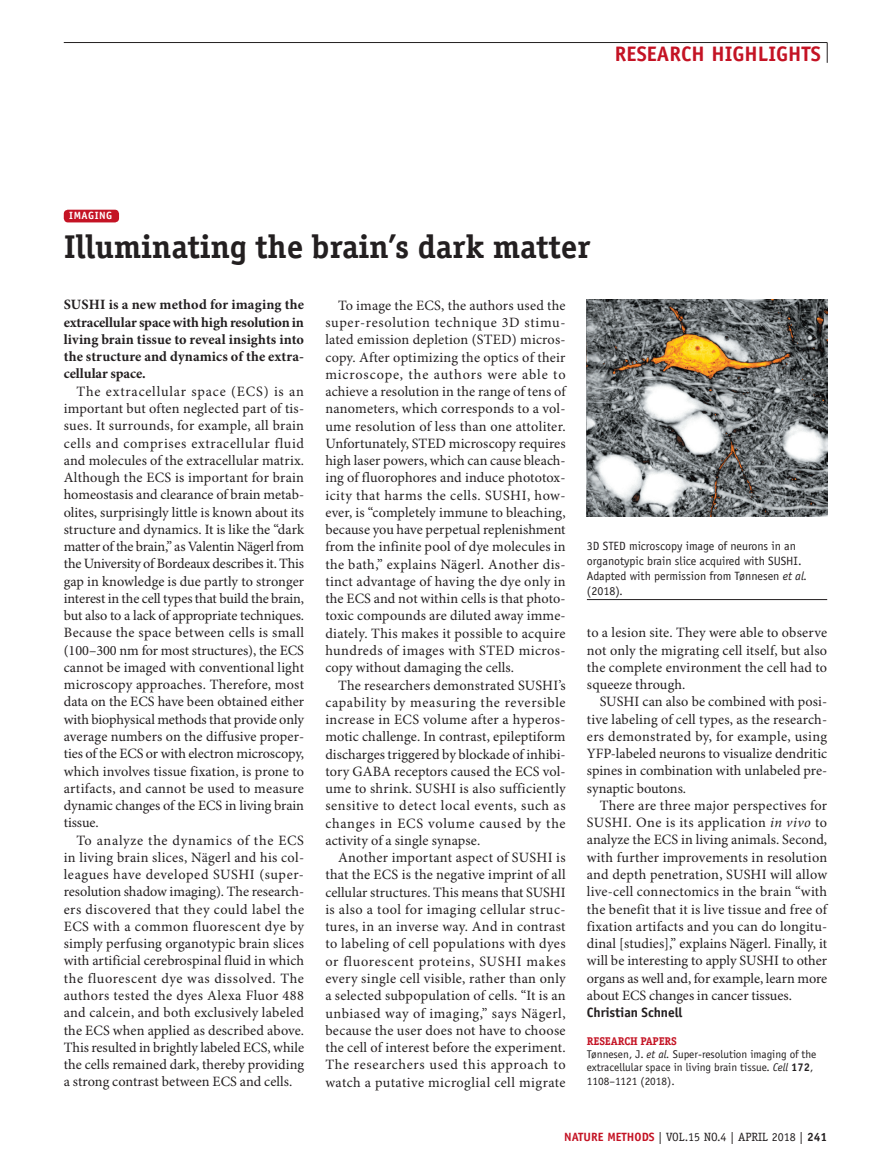
<style>
.page{position:relative;width:891px;height:1175px;background:#fff}
.page>*{position:absolute;margin:0;border:0;box-sizing:border-box;transform-origin:0 0}
.t1{font:700 33px "Officina Serif Std";letter-spacing:-.005em;color:#231f20}
.t2{font:700 21px "Officina Sans Std";color:#c41324}
.t3{font:14.25px/17.2px "Minion Pro";letter-spacing:.005em;color:#231f20;text-align:justify}
.t4{font:700 14.25px/17.2px "Minion Pro";letter-spacing:.005em;color:#231f20;text-align:justify}
.t5{font:700 13.5px "Officina Sans Std";letter-spacing:-.005em;color:#231f20}
.t6{font:12px/15px "Officina Sans Std";color:#231f20}
.t7{font:12px "Officina Serif Std";color:#231f20}
.t8{font:11.25px/13.2px "Officina Sans Std";color:#231f20}
.t9{font:700 11.25px "Officina Serif Std";letter-spacing:-.015em;color:#c41324}
.t10{font:700 10.5px "Officina Sans Std";letter-spacing:.05em;color:#fff}
.s1{font-style:italic}
.s2{font-weight:700}
.s3{font-family:"Officina Sans Std";font-weight:700;color:#c41324}
.s4{font-family:"Officina Sans Std";font-weight:700}
</style>
<div class="page">
<hr style="left:64px;top:42px;width:763px;height:1px;background:#231f20">
<svg style="left:827px;top:43px;width:1px;height:20px"></svg>
<div style="left:64px;top:210px;width:55px;height:12px;background:#c41324;border-radius:4px"></div>
<img style="left:587px;top:299px;width:240px;height:217px">
<hr style="left:587px;top:599px;width:240px;height:1px;background:#231f20">
<h2 class="t2" style="left:615px;top:41px;width:207px">RESEARCH HIGHLIGHTS</h2>
<p class="t10" style="left:69px;top:209px;width:45px">IMAGING</p>
<h1 class="t1" style="left:64px;top:227px;width:528px">Illuminating the brain’s dark matter</h1>
<p class="t4" style="left:64px;top:297px;width:242px">SUSHI is a new method for imaging the extracellular space with high resolution in living brain tissue to reveal insights into the structure and dynamics of the extra&shy;cellular space.</p>
<p class="t3" style="left:64px;top:383px;width:242px;text-indent:13px">The extracellular space (ECS) is an important but often neglected part of tis&shy;sues. It surrounds, for example, all brain cells and comprises extracellular fluid and molecules of the extracellular matrix.<br>Although the ECS is important for brain homeostasis and clearance of brain metab&shy;olites, surprisingly little is known about its structure and dynamics. It is like the “dark matter of the brain,” as Valentin Nägerl from the University of Bordeaux describes it. This gap in knowledge is due partly to stronger interest in the cell types that build the brain, but also to a lack of appropriate techniques.<br>Because the space between cells is small (100–300 nm for most structures), the ECS cannot be imaged with conventional light microscopy approaches. Therefore, most data on the ECS have been obtained either with biophysical methods that provide only average numbers on the diffusive proper&shy;ties of the ECS or with electron microscopy, which involves tissue fixation, is prone to artifacts, and cannot be used to measure dynamic changes of the ECS in living brain tissue.</p>
<p class="t3" style="left:64px;top:832px;width:242px;text-indent:13px">To analyze the dynamics of the ECS in living brain slices, Nägerl and his col&shy;leagues have developed SUSHI (super&shy;resolution shadow imaging). The research&shy;ers discovered that they could label the ECS with a common fluorescent dye by simply perfusing organotypic brain slices with artificial cerebrospinal fluid in which the fluorescent dye was dissolved. The authors tested the dyes Alexa Fluor 488 and calcein, and both exclusively labeled the ECS when applied as described above.<br>This resulted in brightly labeled ECS, while the cells remained dark, thereby providing a strong contrast between ECS and cells.</p>
<p class="t3" style="left:325px;top:297px;width:242px;text-indent:13px">To image the ECS, the authors used the super-resolution technique 3D stimu&shy;lated emission depletion (STED) micros&shy;copy. After optimizing the optics of their microscope, the authors were able to achieve a resolution in the range of tens of nanometers, which corresponds to a vol&shy;ume resolution of less than one attoliter.<br>Unfortunately, STED microscopy requires high laser powers, which can cause bleach&shy;ing of fluorophores and induce phototox&shy;icity that harms the cells. SUSHI, how&shy;ever, is “completely immune to bleaching, because you have perpetual replenishment from the infinite pool of dye molecules in the bath,” explains Nägerl. Another dis&shy;tinct advantage of having the dye only in the ECS and not within cells is that photo&shy;toxic compounds are diluted away imme&shy;diately. This makes it possible to acquire hundreds of images with STED micros&shy;copy without damaging the cells.</p>
<p class="t3" style="left:325px;top:677px;width:242px;text-indent:13px">The researchers demonstrated SUSHI’s capability by measuring the reversible increase in ECS volume after a hyperos&shy;motic challenge. In contrast, epileptiform discharges triggered by blockade of inhibi&shy;tory GABA receptors caused the ECS vol&shy;ume to shrink. SUSHI is also sufficiently sensitive to detect local events, such as changes in ECS volume caused by the activity of a single synapse.</p>
<p class="t3" style="left:325px;top:849px;width:242px;text-indent:13px">Another important aspect of SUSHI is that the ECS is the negative imprint of all cellular structures. This means that SUSHI is also a tool for imaging cellular struc&shy;tures, in an inverse way. And in contrast to labeling of cell populations with dyes or fluorescent proteins, SUSHI makes every single cell visible, rather than only a selected subpopulation of cells. “It is an unbiased way of imaging,” says Nägerl, because the user does not have to choose the cell of interest before the experiment.<br>The researchers used this approach to watch a putative microglial cell migrate</p>
<p class="t6" style="left:587px;top:538px;width:222px">3D STED microscopy image of neurons in an organotypic brain slice acquired with SUSHI.<br>Adapted with permission from Tønnesen <span class="s1">et al. </span>(2018)<span class="s1">.</span></p>
<p class="t3" style="left:587px;top:624px;width:242px">to a lesion site. They were able to observe not only the migrating cell itself, but also the complete environment the cell had to squeeze through.</p>
<p class="t3" style="left:587px;top:693px;width:242px;text-indent:13px">SUSHI can also be combined with posi&shy;tive labeling of cell types, as the research&shy;ers demonstrated by, for example, using YFP-labeled neurons to visualize dendritic spines in combination with unlabeled pre&shy;synaptic boutons.</p>
<p class="t3" style="left:587px;top:797px;width:242px;text-indent:13px">There are three major perspectives for SUSHI. One is its application <span class="s1">in vivo</span> to analyze the ECS in living animals. Second, with further improvements in resolution and depth penetration, SUSHI will allow live-cell connectomics in the brain “with the benefit that it is live tissue and free of fixation artifacts and you can do longitu&shy;dinal [studies],” explains Nägerl. Finally, it will be interesting to apply SUSHI to other organs as well and, for example, learn more about ECS changes in cancer tissues.</p>
<p class="t5" style="left:587px;top:1004px;width:97px">Christian Schnell</p>
<p class="t9" style="left:587px;top:1034px;width:92px">RESEARCH PAPERS</p>
<p class="t8" style="left:587px;top:1047px;width:231px">Tønnesen, J. <span class="s1">et al.</span> Super-resolution imaging of the extracellular space in living brain tissue. <span class="s1">Cell</span> <span class="s2">172</span>,<br>1108–1121 (2018).</p>
<p class="t7" style="left:564px;top:1130px;width:265px"><span class="s3">NATURE METHODS</span> | VOL.15 NO.4 | APRIL 2018 | <span class="s4">241</span></p>
</div>
